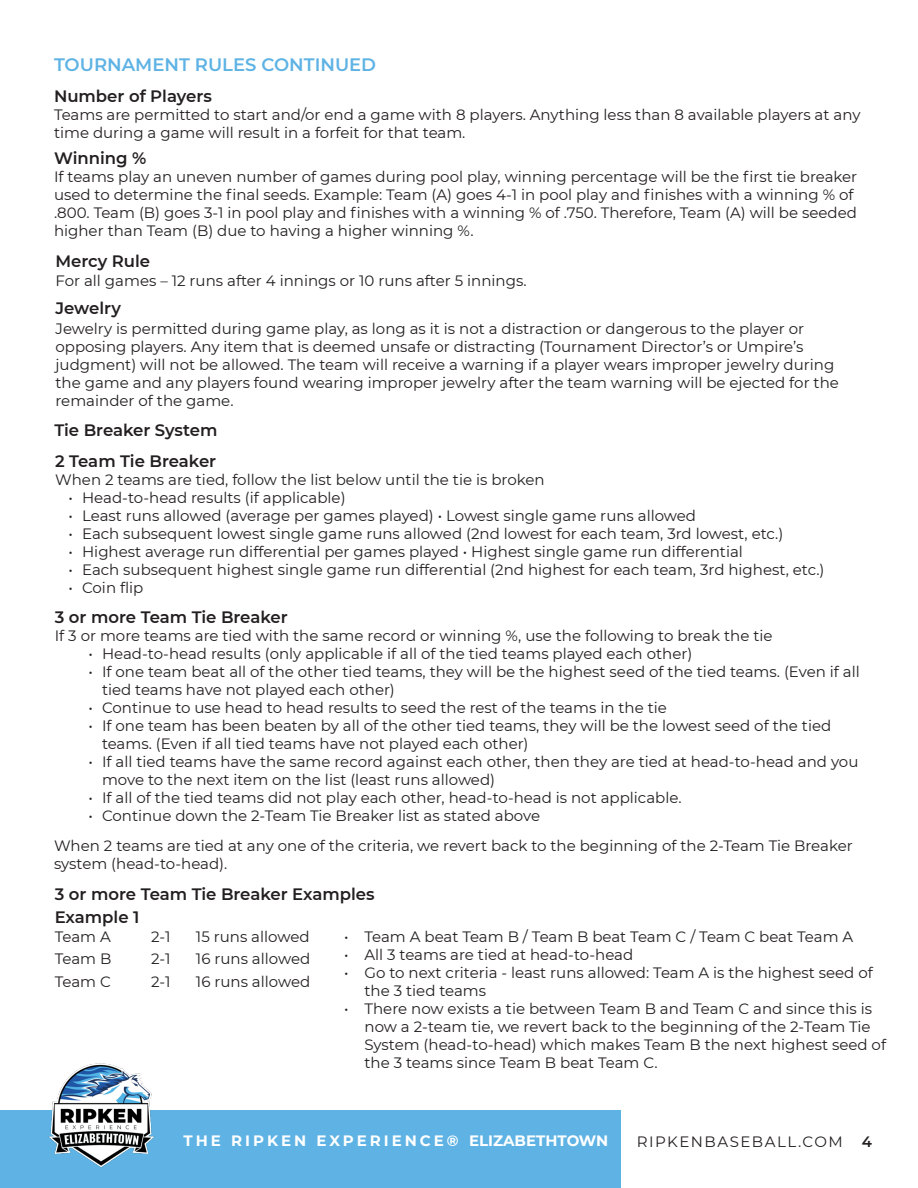
<style>
.page{position:relative;width:918px;height:1188px;background:#fff}
.page>*{position:absolute;margin:0;border:0;box-sizing:border-box;transform-origin:0 0}
.t1{font:600 18px "Montserrat";color:#5eb3e4}
.t2{font:600 16.5px "Montserrat";color:#231f20}
.t3{font:15px/18px "Montserrat";color:#231f20}
.t4{font:700 15px "Montserrat";letter-spacing:.19em;color:#fff}
.t5{font:15px "Montserrat";letter-spacing:.1em;color:#231f20}
.t6{font:600 15px "Montserrat";color:#231f20}
</style>
<div class="page">
<div style="left:0;top:1111px;width:621px;height:77px;background:#5eb3e4"></div>
<img style="left:39px;top:1063px;width:125px;height:105px">
<p class="t1" style="left:54px;top:52px;width:324px">TOURNAMENT RULES CONTINUED</p>
<p class="t2" style="left:54px;top:85px;width:159px">Number of Players</p>
<p class="t3" style="left:54px;top:105px;width:808px">Teams are permitted to start and/or end a game with 8 players. Anything less than 8 available players at any time during a game will result in a forfeit for that team.</p>
<p class="t2" style="left:54px;top:147px;width:94px">Winning %</p>
<p class="t3" style="left:54px;top:167px;width:805px">If teams play an uneven number of games during pool play, winning percentage will be the first tie breaker used to determine the final seeds. Example: Team (A) goes 4-1 in pool play and finishes with a winning % of .800. Team (B) goes 3-1 in pool play and finishes with a winning % of .750. Therefore, Team (A) will be seeded higher than Team (B) due to having a higher winning %.</p>
<p class="t2" style="left:56px;top:249px;width:96px">Mercy Rule</p>
<p class="t3" style="left:56px;top:272px;width:473px">For all games – 12 runs after 4 innings or 10 runs after 5 innings.</p>
<p class="t2" style="left:56px;top:297px;width:67px">Jewelry</p>
<p class="t3" style="left:56px;top:319px;width:785px">Jewelry is permitted during game play, as long as it is not a distraction or dangerous to the player or opposing players. Any item that is deemed unsafe or distracting (Tournament Director’s or Umpire’s judgment) will not be allowed. The team will receive a warning if a player wears improper jewelry during the game and any players found wearing improper jewelry after the team warning will be ejected for the remainder of the game.</p>
<p class="t2" style="left:54px;top:419px;width:165px">Tie Breaker System</p>
<p class="t2" style="left:55px;top:449px;width:163px">2 Team Tie Breaker</p>
<p class="t3" style="left:55px;top:470px;width:491px">When 2 teams are tied, follow the list below until the tie is broken</p>
<p class="t3" style="left:69px;top:488px;width:279px">• Head-to-head results (if applicable)</p>
<p class="t3" style="left:69px;top:506px;width:629px">• Least runs allowed (average per games played) • Lowest single game runs allowed</p>
<p class="t3" style="left:69px;top:524px;width:716px">• Each subsequent lowest single game runs allowed (2nd lowest for each team, 3rd lowest, etc.)</p>
<p class="t3" style="left:69px;top:542px;width:676px">• Highest average run differential per games played • Highest single game run differential</p>
<p class="t3" style="left:69px;top:560px;width:757px">• Each subsequent highest single game run differential (2nd highest for each team, 3rd highest, etc.)</p>
<p class="t3" style="left:69px;top:578px;width:76px">• Coin flip</p>
<p class="t2" style="left:55px;top:606px;width:234px">3 or more Team Tie Breaker</p>
<p class="t3" style="left:55px;top:626px;width:719px">If 3 or more teams are tied with the same record or winning %, use the following to break the tie</p>
<p class="t3" style="left:88px;top:644px;width:605px">• Head-to-head results (only applicable if all of the tied teams played each other)</p>
<p class="t3" style="left:102px;top:662px;width:759px;text-indent:-14px">• If one team beat all of the other tied teams, they will be the highest seed of the tied teams. (Even if all tied teams have not played each other)</p>
<p class="t3" style="left:88px;top:698px;width:580px">• Continue to use head to head results to seed the rest of the teams in the tie</p>
<p class="t3" style="left:102px;top:716px;width:731px;text-indent:-14px">• If one team has been beaten by all of the other tied teams, they will be the lowest seed of the tied teams. (Even if all tied teams have not played each other)</p>
<p class="t3" style="left:102px;top:752px;width:758px;text-indent:-14px">• If all tied teams have the same record against each other, then they are tied at head-to-head and you move to the next item on the list (least runs allowed)</p>
<p class="t3" style="left:88px;top:788px;width:595px">• If all of the tied teams did not play each other, head-to-head is not applicable.</p>
<p class="t3" style="left:88px;top:806px;width:453px">• Continue down the 2-Team Tie Breaker list as stated above</p>
<p class="t3" style="left:54px;top:836px;width:800px">When 2 teams are tied at any one of the criteria, we revert back to the beginning of the 2-Team Tie Breaker system (head-to-head).</p>
<p class="t2" style="left:55px;top:883px;width:321px">3 or more Team Tie Breaker Examples</p>
<p class="t2" style="left:55px;top:905px;width:86px">Example 1</p>
<p class="t3" style="left:55px;top:927px;width:58px">Team A</p>
<p class="t3" style="left:55px;top:950px;width:58px">Team B</p>
<p class="t3" style="left:55px;top:972px;width:58px">Team C</p>
<p class="t3" style="left:151px;top:927px;width:21px">2-1</p>
<p class="t3" style="left:151px;top:950px;width:21px">2-1</p>
<p class="t3" style="left:151px;top:972px;width:21px">2-1</p>
<p class="t3" style="left:196px;top:927px;width:115px">15 runs allowed</p>
<p class="t3" style="left:196px;top:950px;width:116px">16 runs allowed</p>
<p class="t3" style="left:196px;top:972px;width:116px">16 runs allowed</p>
<p class="t3" style="left:344px;top:927px;width:511px">• Team A beat Team B / Team B beat Team C / Team C beat Team A</p>
<p class="t3" style="left:344px;top:945px;width:290px">• All 3 teams are tied at head-to-head</p>
<p class="t3" style="left:364px;top:963px;width:510px;text-indent:-20px">• Go to next criteria - least runs allowed: Team A is the highest seed of the 3 tied teams</p>
<p class="t3" style="left:364px;top:999px;width:523px;text-indent:-20px">• There now exists a tie between Team B and Team C and since this is now a 2-team tie, we revert back to the beginning of the 2-Team Tie System (head-to-head) which makes Team B the next highest seed of the 3 teams since Team B beat Team C.</p>
<p class="t4" style="left:184px;top:1130px;width:426px">THE RIPKEN EXPERIENCE® ELIZABETHTOWN</p>
<p class="t5" style="left:637px;top:1132px;width:208px">RIPKENBASEBALL.COM</p>
<p class="t6" style="left:862px;top:1131px;width:12px">4</p>
</div>
